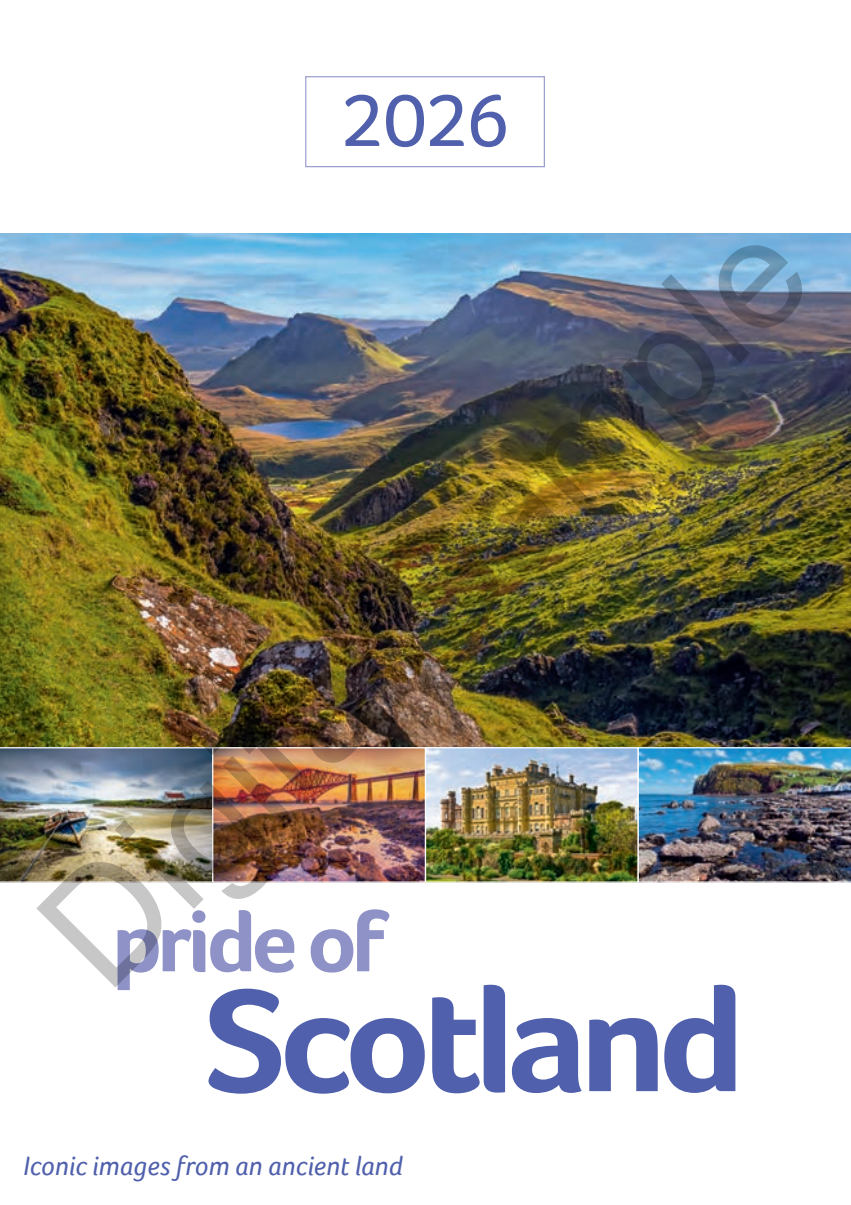
<style>
.page{position:relative;width:851px;height:1205px;background:#fff}
.page>*{position:absolute;margin:0;border:0;box-sizing:border-box;transform-origin:0 0}
.t1{font:156.12px "Arial";color:rgb(0 0 0/.22)}
.t2{font:700 150px "Foco";letter-spacing:-.055em;color:#5060ac;scale:1.05 1}
.t3{font:700 86.38px "Foco";letter-spacing:-.065em;color:#8e92c7;scale:1.05 1}
.t4{font:76.75px "Foco";color:#5060ac;scale:1.05 1}
.t5{font:italic 27.5px "Foco";color:#5060ac}
</style>
<div class="page">
<div style="left:305px;top:76px;width:240px;height:91px;border:1px solid #9d9fce"></div>
<img style="left:0;top:234px;width:850px;height:513px">
<img style="left:0;top:747px;width:212px;height:136px">
<img style="left:214px;top:749px;width:210px;height:132px">
<div style="left:212px;top:747px;width:214px;height:136px;border:1px solid #fff"></div>
<img style="left:427px;top:749px;width:209px;height:132px">
<div style="left:425px;top:747px;width:213px;height:136px;border:1px solid #fff"></div>
<img style="left:637px;top:747px;width:213px;height:136px">
<h3 class="t4" style="left:341px;top:69px;width:163px">2026</h3>
<h1 class="t1" style="left:-4px;top:885px;width:1008px;rotate:-45deg">Digital Sample</h1>
<h3 class="t3" style="left:112px;top:885px;width:261px">pride of</h3>
<h2 class="t2" style="left:205px;top:941px;width:516px">Scotland</h2>
<p class="t5" style="left:23px;top:1147px;width:381px">Iconic images from an ancient land</p>
</div>
